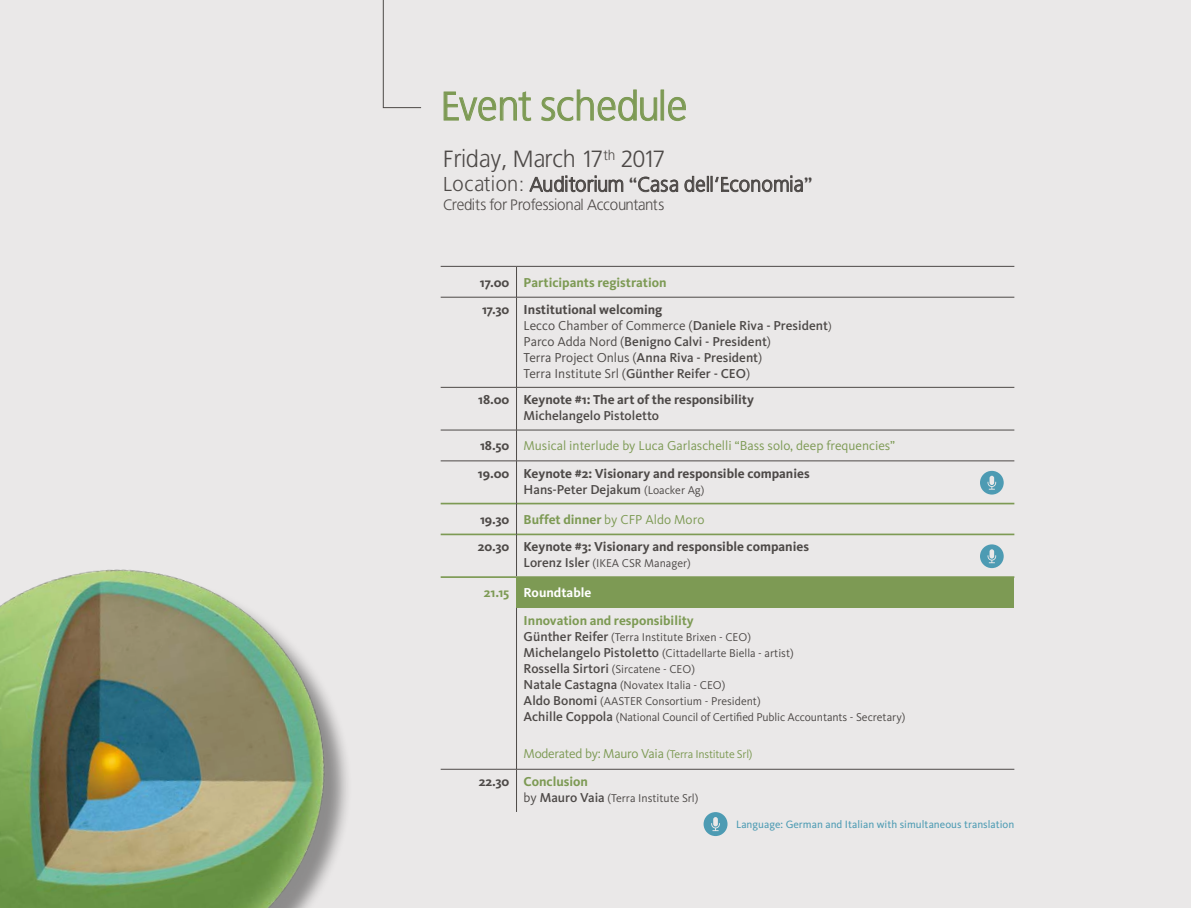
<style>
.page{position:relative;width:1191px;height:908px;background:#fff}
.page>*{position:absolute;margin:0;border:0;box-sizing:border-box;transform-origin:0 0}
.fliesstext{font:40.2px "Bastardus Sans";color:#7d9a54}
.t1{font:23.4px "Bastardus Sans";color:#4d4947}
.t2{font:20px "Bastardus Sans";letter-spacing:.01em;color:#4d4947}
.fliesstext-2{font:15px "Bastardus Sans";letter-spacing:-.01em;color:#4d4947}
.fliesstext-3{font:700 13.4px "Kievit";color:#4d4947}
.t3{font:13.4px "Kievit";color:#4d4947}
.fliesstext-4{font:500 13.4px "Kievit";color:#4d4947}
.fliesstext-5{font:13.4px "Kievit";color:#7d9a54}
.fliesstext-6{font:700 13.4px "Kievit";color:#7d9a54}
.fliesstext-7{font:13.4px "Kievit";letter-spacing:-.02em;color:#7d9a54}
.fliesstext-8{font:700 13.4px "Kievit";color:#fff}
.fliesstext-9{font:11.8px "Kievit";color:#4d4947}
.t4{font:11px "Kievit";letter-spacing:.005em;color:#4d9bb3}
.s1{font-family:"Kievit";font-weight:500}
.s2{font-weight:500}
.s3{font-size:11.8px}
.s4{font-weight:400}
.s5{font-weight:400;font-size:11.8px}
.s6{font-weight:700}
.s7{font-weight:500;font-size:13.4px}
.s8{font-size:13.4px}
</style>
<div class="page">
<div style="left:0;top:0;width:1191px;height:907px;background:#eae8e8"></div>
<img style="left:0;top:460px;width:474px;height:447px">
<svg style="left:443px;top:91px;width:88px;height:31px"></svg>
<svg style="left:541px;top:89px;width:116px;height:33px"></svg>
<div style="left:660px;top:89px;width:4px;height:31px;border:1px solid #7d9a54"></div>
<svg style="left:668px;top:97px;width:18px;height:25px"></svg>
<svg style="left:529px;top:175px;width:94px;height:17px"></svg>
<svg style="left:638px;top:176px;width:40px;height:16px"></svg>
<svg style="left:684px;top:175px;width:119px;height:18px"></svg>
<div style="left:516px;top:577px;width:498px;height:30px;background:#7d9a54"></div>
<hr style="left:516px;top:769px;width:1px;height:42px;background:#4d4947">
<hr style="left:441px;top:502px;width:75px;height:2px;background:#7d9a54">
<hr style="left:517px;top:502px;width:497px;height:2px;background:#7d9a54">
<hr style="left:441px;top:533px;width:75px;height:2px;background:#7d9a54">
<hr style="left:517px;top:533px;width:497px;height:2px;background:#7d9a54">
<hr style="left:441px;top:576px;width:75px;height:1px;background:#7d9a54">
<hr style="left:516px;top:576px;width:498px;height:1px;background:#7d9a54">
<hr style="left:441px;top:266px;width:75px;height:1px;background:#4d4947">
<hr style="left:516px;top:266px;width:498px;height:1px;background:#4d4947">
<hr style="left:516px;top:266px;width:1px;height:31px;background:#4d4947">
<hr style="left:441px;top:297px;width:75px;height:1px;background:#4d4947">
<hr style="left:516px;top:297px;width:498px;height:1px;background:#4d4947">
<hr style="left:516px;top:297px;width:1px;height:90px;background:#4d4947">
<hr style="left:441px;top:387px;width:75px;height:1px;background:#4d4947">
<hr style="left:516px;top:387px;width:498px;height:1px;background:#4d4947">
<hr style="left:516px;top:387px;width:1px;height:42px;background:#4d4947">
<hr style="left:441px;top:429px;width:75px;height:1px;background:#4d4947">
<hr style="left:516px;top:429px;width:498px;height:1px;background:#4d4947">
<hr style="left:516px;top:430px;width:1px;height:30px;background:#4d4947">
<hr style="left:441px;top:460px;width:75px;height:1px;background:#4d4947">
<hr style="left:516px;top:460px;width:498px;height:1px;background:#4d4947">
<hr style="left:516px;top:461px;width:1px;height:42px;background:#4d4947">
<hr style="left:516px;top:503px;width:1px;height:31px;background:#4d4947">
<hr style="left:516px;top:534px;width:1px;height:42px;background:#4d4947">
<hr style="left:516px;top:607px;width:1px;height:161px;background:#4d4947">
<hr style="left:441px;top:768px;width:75px;height:1px;background:#4d4947">
<hr style="left:516px;top:768px;width:498px;height:1px;background:#4d4947">
<svg style="left:980px;top:470px;width:23px;height:24px"></svg>
<svg style="left:980px;top:544px;width:23px;height:24px"></svg>
<svg style="left:703px;top:812px;width:24px;height:23px"></svg>
<svg style="left:383px;top:0;width:38px;height:108px"></svg>
<p class="fliesstext" style="left:441px;top:83px;width:248px">Event schedule</p>
<p class="t1" style="left:443px;top:146px;width:224px">Friday, March 17<sup>th</sup> 2017</p>
<p class="t2" style="left:443px;top:173px;width:371px">Location: Auditorium <span class="s1">“</span>Casa dell‘Economia<span class="s1">”</span></p>
<p class="fliesstext-2" style="left:443px;top:196px;width:223px">Credits for Professional Accountants</p>
<p class="fliesstext-3" style="left:480px;top:274px;width:31px">17.00</p>
<p class="fliesstext-6" style="left:523px;top:274px;width:145px">Participants registration</p>
<p class="fliesstext-3" style="left:482px;top:301px;width:29px">17.30</p>
<p class="fliesstext-3" style="left:523px;top:301px;width:140px">Institutional welcoming</p>
<p class="t3" style="left:523px;top:318px;width:309px">Lecco Chamber of Commerce (<span class="s2">Daniele Riva - President</span><span class="s3">)</span></p>
<p class="fliesstext-4" style="left:523px;top:334px;width:249px"><span class="s4">Parco Adda Nord (</span>Benigno Calvi - President<span class="s4">)</span></p>
<p class="t3" style="left:523px;top:350px;width:240px">Terra Project Onlus (<span class="s2">Anna Riva - President</span>)</p>
<p class="t3" style="left:523px;top:366px;width:228px">Terra Institute Srl (<span class="s2">Günther Reifer - CEO</span>)</p>
<p class="fliesstext-3" style="left:478px;top:391px;width:33px">18.00</p>
<p class="fliesstext-3" style="left:523px;top:391px;width:232px">Keynote #1: The art of the responsibility</p>
<p class="fliesstext-4" style="left:523px;top:408px;width:137px">Michelangelo Pistoletto</p>
<p class="fliesstext-3" style="left:480px;top:437px;width:31px">18.50</p>
<p class="fliesstext-5" style="left:523px;top:438px;width:373px">Musical interlude by Luca Garlaschelli “Bass solo, deep frequencies”</p>
<p class="fliesstext-3" style="left:478px;top:465px;width:33px">19.00</p>
<p class="fliesstext-3" style="left:523px;top:465px;width:287px">Keynote #2: Visionary and responsible companies</p>
<p class="fliesstext-4" style="left:523px;top:481px;width:182px">Hans-Peter Dejakum <span class="s5">(Loacker Ag)</span></p>
<p class="fliesstext-3" style="left:480px;top:511px;width:31px">19.30</p>
<p class="fliesstext-5" style="left:523px;top:511px;width:182px"><span class="s6">Buffet dinner</span> by CFP Aldo Moro</p>
<p class="fliesstext-3" style="left:478px;top:538px;width:33px">20.30</p>
<p class="fliesstext-3" style="left:523px;top:538px;width:287px">Keynote #3: Visionary and responsible companies</p>
<p class="fliesstext-9" style="left:523px;top:556px;width:169px"><span class="s7">Lorenz Isler</span> (IKEA CSR Manager)</p>
<p class="fliesstext-6" style="left:484px;top:584px;width:27px">21.15</p>
<p class="fliesstext-8" style="left:523px;top:584px;width:69px">Roundtable</p>
<p class="fliesstext-6" style="left:523px;top:612px;width:172px">Innovation and responsibility</p>
<p class="fliesstext-9" style="left:523px;top:630px;width:229px"><span class="s7">Günther Reifer</span> (Terra Institute Brixen - CEO)</p>
<p class="fliesstext-9" style="left:523px;top:646px;width:271px"><span class="s7">Michelangelo Pistoletto</span> (Cittadellarte Biella - artist)</p>
<p class="fliesstext-4" style="left:523px;top:660px;width:173px">Rossella Sirtori <span class="s5">(Sircatene - CEO)</span></p>
<p class="fliesstext-9" style="left:523px;top:678px;width:203px"><span class="s7">Natale Castagna</span> (Novatex Italia - CEO)</p>
<p class="fliesstext-9" style="left:523px;top:694px;width:238px"><span class="s7">Aldo Bonomi</span> (AASTER Consortium - President)</p>
<p class="fliesstext-9" style="left:523px;top:710px;width:383px"><span class="s7">Achille Coppola</span> (National Council of Certified Public Accountants - Secretary)</p>
<p class="fliesstext-7" style="left:523px;top:745px;width:230px">Moderated by: Mauro Vaia <span class="s3">(Terra Institute Srl)</span></p>
<p class="fliesstext-3" style="left:478px;top:773px;width:32px">22.30</p>
<p class="fliesstext-6" style="left:523px;top:773px;width:66px">Conclusion</p>
<p class="fliesstext-9" style="left:523px;top:791px;width:176px"><span class="s8">by</span> <span class="s7">Mauro Vaia</span> (Terra Institute Srl)</p>
<p class="t4" style="left:736px;top:817px;width:280px">Language: German and Italian with simultaneous translation</p>
</div>
